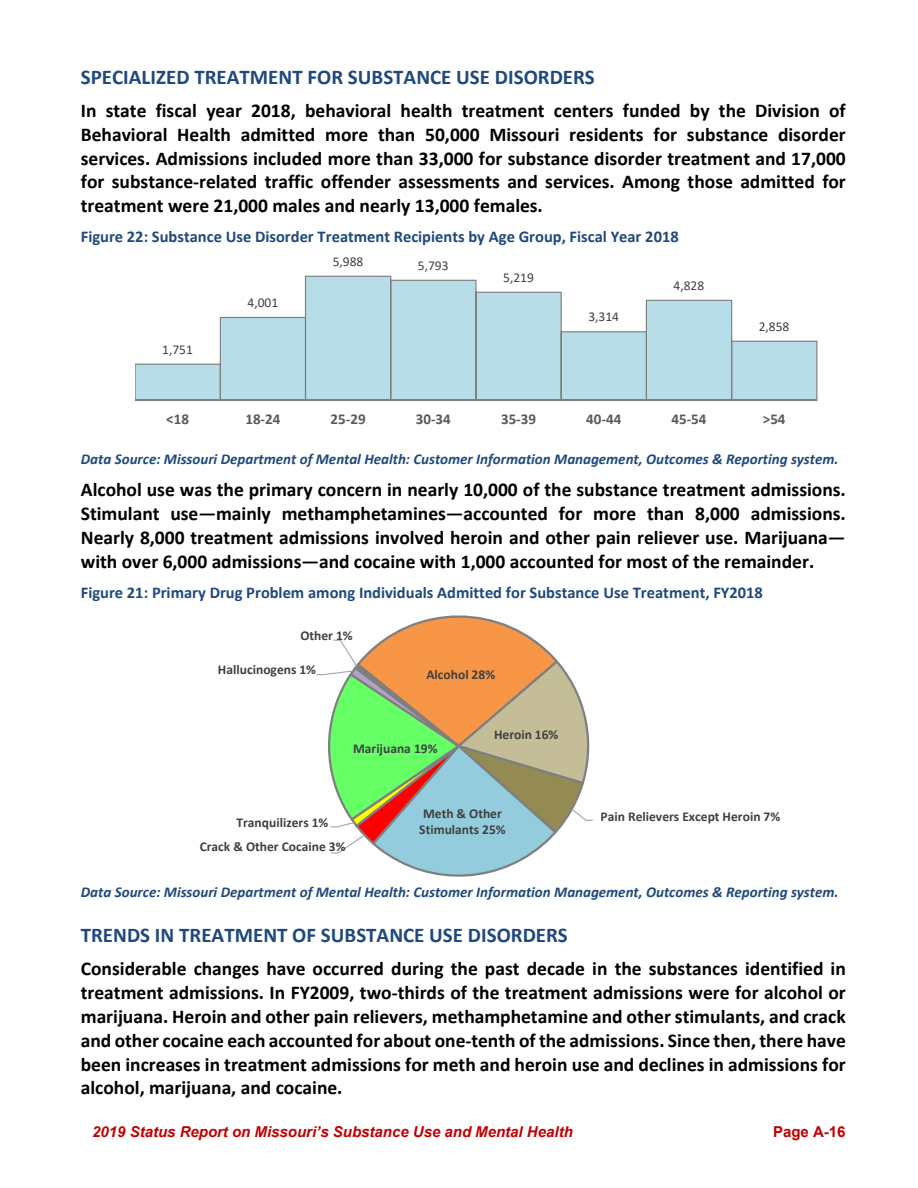
<style>
.page{position:relative;width:918px;height:1188px;background:#fff}
.page>*{position:absolute;margin:0;border:0;box-sizing:border-box;transform-origin:0 0}
.t1{font:700 21px "Calibri";color:#1f497c}
.t2{font:700 19.5px/23.9px "Calibri";color:#000;text-align:justify}
.t3{font:700 16.5px "Calibri";color:#1f497c}
.t4{font:italic 700 15px "Calibri";color:#1f497c}
.t5{font:italic 700 15px "Arial";color:#c00000}
.t6{font:700 15px "Calibri";color:#595959}
.t7{font:700 15px "Arial";color:#c00000}
.t8{font:700 13.5px "Calibri";color:#404040}
.t9{font:13.5px "Calibri";color:#404040}
</style>
<div class="page">
<svg style="left:135px;top:276px;width:682px;height:124px;fill:#b7dee8"></svg>
<hr style="left:135px;top:400px;width:682px;height:1px;background:#7f7f7f">
<svg style="left:316px;top:615px;width:277px;height:262px"></svg>
<p class="t1" style="left:81px;top:68px;width:516px">SPECIALIZED TREATMENT FOR SUBSTANCE USE DISORDERS</p>
<p class="t2" style="left:81px;top:100px;width:767px">In state fiscal year 2018, behavioral health treatment centers funded by the Division of Behavioral Health admitted more than 50,000 Missouri residents for substance disorder services. Admissions included more than 33,000 for substance disorder treatment and 17,000 for substance‐related traffic offender assessments and services. Among those admitted for treatment were 21,000 males and nearly 13,000 females.</p>
<p class="t3" style="left:81px;top:230px;width:599px">Figure 22: Substance Use Disorder Treatment Recipients by Age Group, Fiscal Year 2018</p>
<p class="t9" style="left:162px;top:344px;width:32px">1,751</p>
<p class="t9" style="left:247px;top:297px;width:32px">4,001</p>
<p class="t9" style="left:333px;top:256px;width:32px">5,988</p>
<p class="t9" style="left:418px;top:260px;width:32px">5,793</p>
<p class="t9" style="left:503px;top:272px;width:32px">5,219</p>
<p class="t9" style="left:588px;top:311px;width:32px">3,314</p>
<p class="t9" style="left:674px;top:280px;width:32px">4,828</p>
<p class="t9" style="left:759px;top:321px;width:32px">2,858</p>
<p class="t6" style="left:166px;top:413px;width:24px">&lt;18</p>
<p class="t6" style="left:245px;top:413px;width:37px">18‐24</p>
<p class="t6" style="left:331px;top:413px;width:37px">25‐29</p>
<p class="t6" style="left:416px;top:413px;width:37px">30‐34</p>
<p class="t6" style="left:501px;top:413px;width:37px">35‐39</p>
<p class="t6" style="left:586px;top:413px;width:37px">40‐44</p>
<p class="t6" style="left:671px;top:413px;width:37px">45‐54</p>
<p class="t6" style="left:763px;top:413px;width:24px">&gt;54</p>
<p class="t4" style="left:81px;top:453px;width:759px">Data Source: Missouri Department of Mental Health: Customer Information Management, Outcomes &amp; Reporting system.</p>
<p class="t2" style="left:81px;top:479px;width:767px">Alcohol use was the primary concern in nearly 10,000 of the substance treatment admissions.<br>Stimulant use—mainly methamphetamines—accounted for more than 8,000 admissions.<br>Nearly 8,000 treatment admissions involved heroin and other pain reliever use. Marijuana— with over 6,000 admissions—and cocaine with 1,000 accounted for most of the remainder.</p>
<p class="t3" style="left:81px;top:585px;width:684px">Figure 21: Primary Drug Problem among Individuals Admitted for Substance Use Treatment, FY2018</p>
<p class="t8" style="left:300px;top:629px;width:54px">Other 1%</p>
<p class="t8" style="left:218px;top:664px;width:100px">Hallucinogens 1%</p>
<p class="t8" style="left:426px;top:669px;width:70px">Alcohol 28%</p>
<p class="t8" style="left:494px;top:728px;width:66px">Heroin 16%</p>
<p class="t8" style="left:353px;top:743px;width:86px">Marijuana 19%</p>
<p class="t8" style="left:236px;top:817px;width:93px">Tranquilizers 1%</p>
<p class="t8" style="left:200px;top:841px;width:147px">Crack &amp; Other Cocaine 3%</p>
<p class="t8" style="left:423px;top:808px;width:80px">Meth &amp; Other</p>
<p class="t8" style="left:601px;top:811px;width:181px">Pain Relievers Except Heroin 7%</p>
<p class="t8" style="left:419px;top:824px;width:88px">Stimulants 25%</p>
<p class="t4" style="left:81px;top:886px;width:759px">Data Source: Missouri Department of Mental Health: Customer Information Management, Outcomes &amp; Reporting system.</p>
<p class="t1" style="left:81px;top:926px;width:489px">TRENDS IN TREATMENT OF SUBSTANCE USE DISORDERS</p>
<p class="t2" style="left:81px;top:959px;width:767px">Considerable changes have occurred during the past decade in the substances identified in treatment admissions. In FY2009, two‐thirds of the treatment admissions were for alcohol or marijuana. Heroin and other pain relievers, methamphetamine and other stimulants, and crack and other cocaine each accounted for about one‐tenth of the admissions. Since then, there have been increases in treatment admissions for meth and heroin use and declines in admissions for alcohol, marijuana, and cocaine.</p>
<p class="t5" style="left:92px;top:1124px;width:482px">2019 Status Report on Missouri’s Substance Use and Mental Health</p>
<p class="t7" style="left:773px;top:1124px;width:74px">Page A-16</p>
</div>
